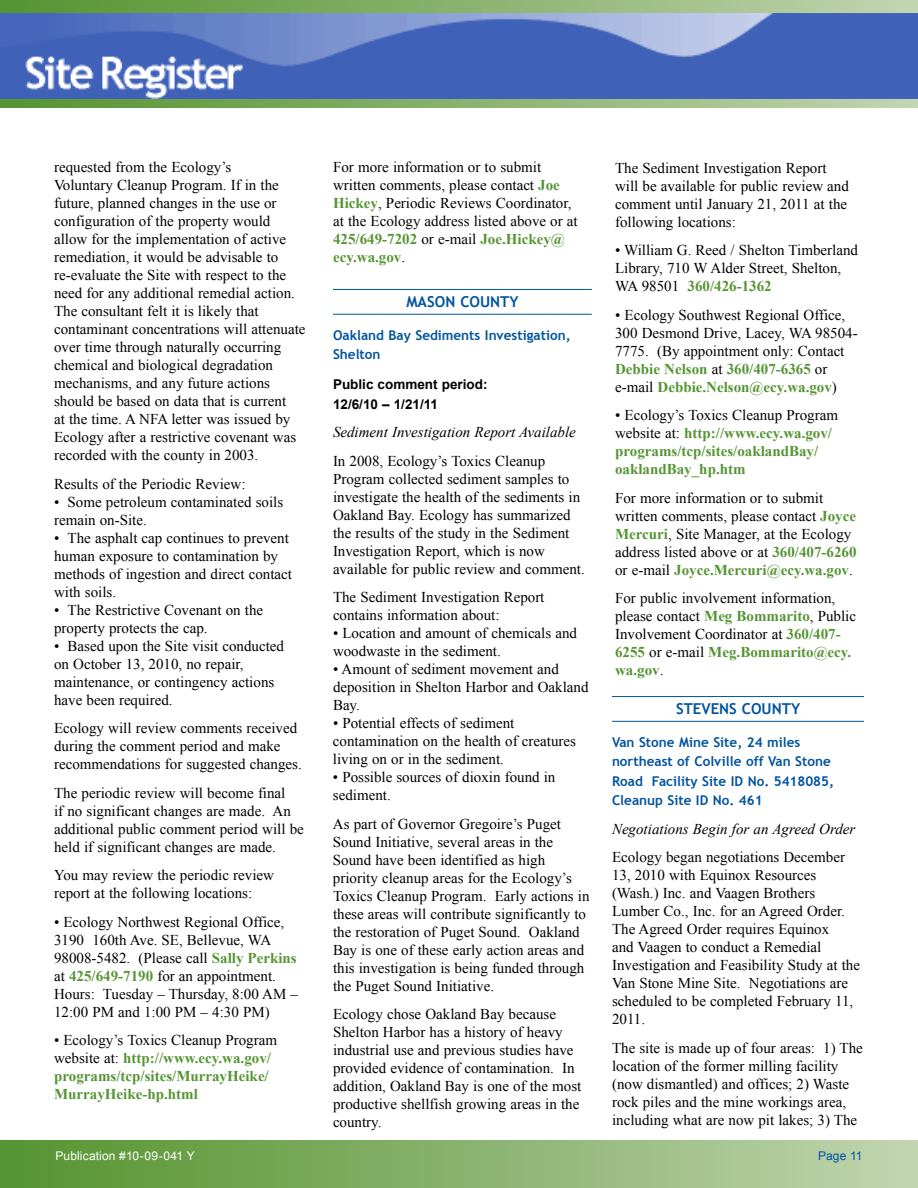
<style>
.page{position:relative;width:918px;height:1188px;background:#fff}
.page>*{position:absolute;margin:0;border:0;box-sizing:border-box;transform-origin:0 0}
.t1{font:15px/18px "Times New Roman";color:#000}
.t2{font:700 15px/18px "Times New Roman";color:#559534}
.t3{font:italic 15px "Times New Roman";color:#000}
.t4{font:700 15px "Trebuchet MS";color:#00539f}
.t5{font:700 13.5px/19.5px "Trebuchet MS";color:#00539f}
.t6{font:700 13.5px/19.5px "Arial";color:#000}
.t7{font:12px "Arial";letter-spacing:.01em;color:#fff}
.t8{font:12px "Arial";letter-spacing:.005em;color:#00539f}
.s1{font-weight:700;color:#559534}
.s2{font-weight:400;color:#000}
</style>
<div class="page">
<div style="left:0;top:1141px;width:918px;height:47px;background:linear-gradient(to right,#54932e,#c0d4af)"></div>
<svg style="left:0;top:0;width:918px;height:13px;background:#89b36e"></svg>
<svg style="left:0;top:99px;width:918px;height:9px;background:#89b36e"></svg>
<img style="left:0;top:13px;width:918px;height:86px">
<hr style="left:612px;top:696px;width:252px;height:1px;background:#00539f">
<hr style="left:612px;top:721px;width:252px;height:1px;background:#00539f">
<hr style="left:333px;top:289px;width:259px;height:1px;background:#00539f">
<hr style="left:333px;top:314px;width:259px;height:1px;background:#00539f">
<p class="t1" style="left:54px;top:158px;width:253px">requested from the Ecology’s<br>Voluntary Cleanup Program. If in the future, planned changes in the use or configuration of the property would allow for the implementation of active remediation, it would be advisable to re-evaluate the Site with respect to the need for any additional remedial action.<br>The consultant felt it is likely that contaminant concentrations will attenuate over time through naturally occurring chemical and biological degradation mechanisms, and any future actions should be based on data that is current<br>at the time. A NFA letter was issued by Ecology after a restrictive covenant was recorded with the county in 2003.</p>
<p class="t1" style="left:54px;top:475px;width:193px">Results of the Periodic Review:</p>
<p class="t1" style="left:54px;top:493px;width:231px">• Some petroleum contaminated soils remain on-Site.</p>
<p class="t1" style="left:54px;top:529px;width:240px">• The asphalt cap continues to prevent human exposure to contamination by methods of ingestion and direct contact with soils.</p>
<p class="t1" style="left:54px;top:601px;width:211px">• The Restrictive Covenant on the property protects the cap.</p>
<p class="t1" style="left:54px;top:637px;width:231px">• Based upon the Site visit conducted on October 13, 2010, no repair, maintenance, or contingency actions have been required.</p>
<p class="t1" style="left:54px;top:719px;width:249px">Ecology will review comments received during the comment period and make recommendations for suggested changes.</p>
<p class="t1" style="left:54px;top:784px;width:251px">The periodic review will become final<br>if no significant changes are made. An additional public comment period will be held if significant changes are made.</p>
<p class="t1" style="left:54px;top:866px;width:221px">You may review the periodic review report at the following locations:</p>
<p class="t1" style="left:54px;top:913px;width:245px">• Ecology Northwest Regional Office, 3190 160th Ave. SE, Bellevue, WA 98008-5482. (Please call <span class="s1">Sally Perkins </span>at <span class="s1">425/649-7190</span> for an appointment.<br>Hours: Tuesday – Thursday, 8:00 AM – 12:00 PM and 1:00 PM – 4:30 PM)</p>
<p class="t2" style="left:54px;top:1031px;width:224px"><span class="s2">• Ecology’s Toxics Cleanup Program website at:</span> http://www.ecy.wa.gov/ programs/tcp/sites/MurrayHeike/ MurrayHeike-hp.html</p>
<p class="t1" style="left:333px;top:158px;width:246px">For more information or to submit written comments, please contact <span class="s1">Joe Hickey</span>, Periodic Reviews Coordinator, at the Ecology address listed above or at <span class="s1">425/649-7202</span> or e-mail <span class="s1">Joe.Hickey@ ecy.wa.gov</span>.</p>
<p class="t4" style="left:406px;top:292px;width:114px">Mason County</p>
<p class="t5" style="left:333px;top:325px;width:239px">Oakland Bay Sediments Investigation,<br>Shelton</p>
<p class="t6" style="left:333px;top:375px;width:156px">Public comment period:<br>12/6/10 – 1/21/11</p>
<p class="t3" style="left:333px;top:422px;width:244px">Sediment Investigation Report Available</p>
<p class="t1" style="left:333px;top:451px;width:253px">In 2008, Ecology’s Toxics Cleanup Program collected sediment samples to investigate the health of the sediments in Oakland Bay. Ecology has summarized the results of the study in the Sediment Investigation Report, which is now available for public review and comment.</p>
<p class="t1" style="left:333px;top:588px;width:213px">The Sediment Investigation Report contains information about:</p>
<p class="t1" style="left:333px;top:624px;width:246px">• Location and amount of chemicals and woodwaste in the sediment.</p>
<p class="t1" style="left:333px;top:660px;width:257px">• Amount of sediment movement and deposition in Shelton Harbor and Oakland<br>Bay.</p>
<p class="t1" style="left:333px;top:714px;width:245px">• Potential effects of sediment contamination on the health of creatures living on or in the sediment.</p>
<p class="t1" style="left:333px;top:768px;width:224px">• Possible sources of dioxin found in sediment.</p>
<p class="t1" style="left:333px;top:814px;width:258px">As part of Governor Gregoire’s Puget Sound Initiative, several areas in the Sound have been identified as high priority cleanup areas for the Ecology’s Toxics Cleanup Program. Early actions in these areas will contribute significantly to the restoration of Puget Sound. Oakland Bay is one of these early action areas and this investigation is being funded through the Puget Sound Initiative.</p>
<p class="t1" style="left:333px;top:1005px;width:250px">Ecology chose Oakland Bay because Shelton Harbor has a history of heavy industrial use and previous studies have provided evidence of contamination. In addition, Oakland Bay is one of the most productive shellfish growing areas in the country.</p>
<p class="t1" style="left:615px;top:158px;width:235px">The Sediment Investigation Report will be available for public review and comment until January 21, 2011 at the following locations:</p>
<p class="t1" style="left:615px;top:241px;width:244px">• William G. Reed / Shelton Timberland<br>Library, 710 W Alder Street, Shelton,<br>WA 98501 <span class="s1">360/426-1362</span></p>
<p class="t1" style="left:615px;top:305px;width:244px">• Ecology Southwest Regional Office, 300 Desmond Drive, Lacey, WA 98504- 7775. (By appointment only: Contact <span class="s1">Debbie Nelson</span> at <span class="s1">360/407-6365</span> or e-mail <span class="s1">Debbie.Nelson@ecy.wa.gov</span>)</p>
<p class="t2" style="left:615px;top:406px;width:224px"><span class="s2">• Ecology’s Toxics Cleanup Program website at:</span> http://www.ecy.wa.gov/ programs/tcp/sites/oaklandBay/ oaklandBay_hp.htm</p>
<p class="t1" style="left:615px;top:488px;width:243px">For more information or to submit written comments, please contact <span class="s1">Joyce Mercuri</span>, Site Manager, at the Ecology address listed above or at <span class="s1">360/407-6260 </span>or e-mail <span class="s1">Joyce.Mercuri@ecy.wa.gov</span>.</p>
<p class="t1" style="left:615px;top:589px;width:243px">For public involvement information, please contact <span class="s1">Meg Bommarito</span>, Public<br>Involvement Coordinator at <span class="s1">360/407-<br>6255</span> or e-mail <span class="s1">Meg.Bommarito@ecy. wa.gov</span>.</p>
<p class="t4" style="left:676px;top:700px;width:126px">Stevens County</p>
<p class="t5" style="left:612px;top:732px;width:224px">Van Stone Mine Site, 24 miles northeast of Colville off Van Stone<br>Road Facility Site ID No. 5418085,<br>Cleanup Site ID No. 461</p>
<p class="t3" style="left:612px;top:818px;width:245px">Negotiations Begin for an Agreed Order</p>
<p class="t1" style="left:612px;top:848px;width:250px">Ecology began negotiations December 13, 2010 with Equinox Resources (Wash.) Inc. and Vaagen Brothers Lumber Co., Inc. for an Agreed Order.<br>The Agreed Order requires Equinox<br>and Vaagen to conduct a Remedial Investigation and Feasibility Study at the Van Stone Mine Site. Negotiations are scheduled to be completed February 11, 2011.</p>
<p class="t1" style="left:612px;top:1039px;width:252px">The site is made up of four areas: 1) The location of the former milling facility (now dismantled) and offices; 2) Waste rock piles and the mine workings area, including what are now pit lakes; 3) The</p>
<p class="t7" style="left:56px;top:1148px;width:141px">Publication #10-09-041 Y</p>
<p class="t8" style="left:818px;top:1148px;width:46px">Page 11</p>
</div>
